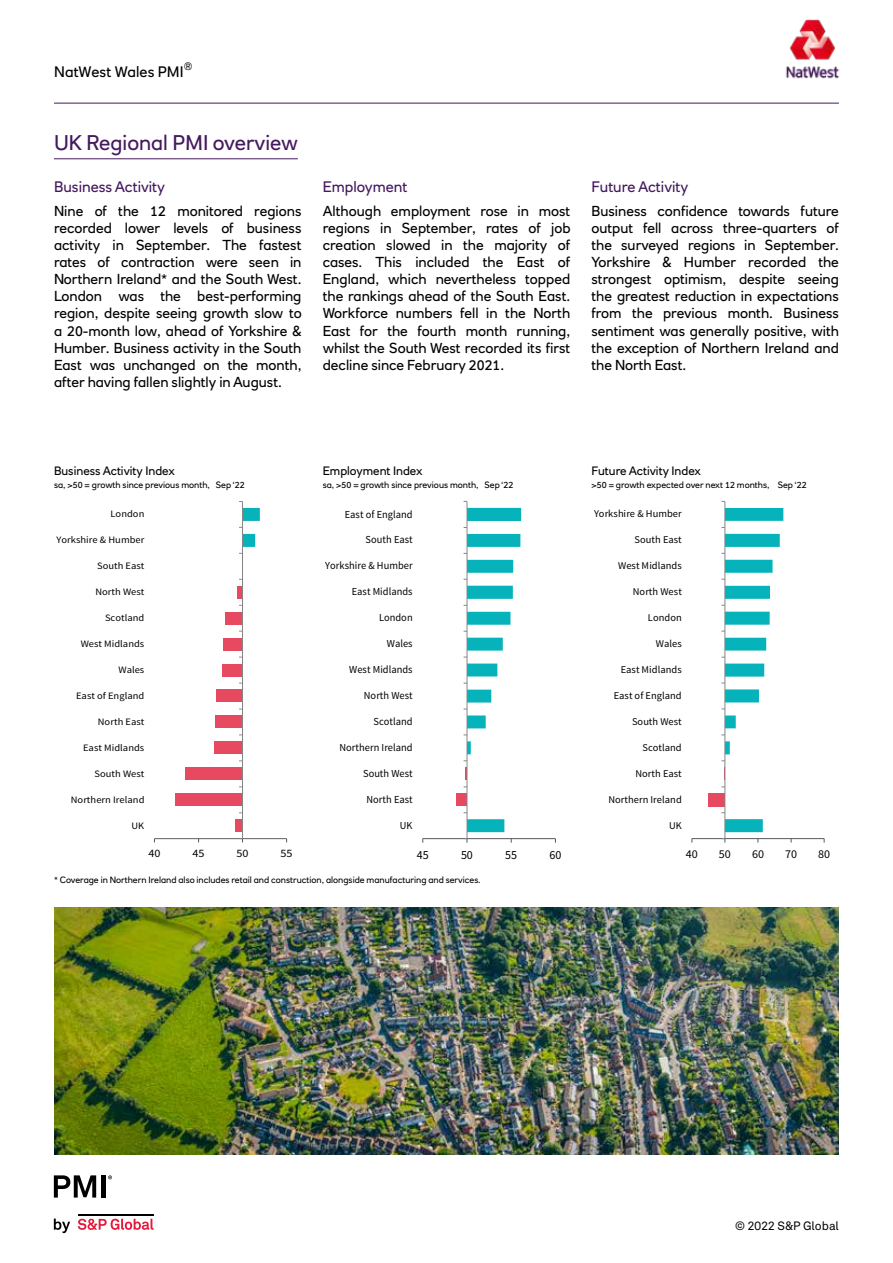
<style>
.page{position:relative;width:893px;height:1263px;background:#fff}
.page>*{position:absolute;margin:0;border:0;box-sizing:border-box;transform-origin:0 0}
.t1{font:21px "RN House Sans";color:#44195e}
.t2{font:15px "RN House Sans";color:#44195e}
.t3{font:15px "RN House Sans";letter-spacing:.005em;color:#000}
.t4{font:14.25px/17.1px "RN House Sans";color:#000;text-align:justify}
.t5{font:12.45px "Source Sans Pro";letter-spacing:-.005em;color:#000}
.t6{font:12px "RN House Sans";color:#000}
.t7{font:12px "Akkurat LL";color:#000}
.t8{font:12px "Source Sans Pro";letter-spacing:-.005em;color:#000}
.t9{font:11.25px "Source Sans Pro";letter-spacing:-.005em;color:#000;scale:1.07 1}
.t10{font:10.65px "Source Sans Pro";letter-spacing:.005em;color:#000}
.t11{font:10.5px "RN House Sans";color:#000}
.t12{font:10.35px "Source Sans Pro";letter-spacing:.005em;color:#000}
.t13{font:9.75px "Source Sans Pro";letter-spacing:.005em;color:#000;scale:1.07 1}
.t14{font:9px "RN House Sans";color:#000}
</style>
<div class="page">
<hr style="left:54px;top:103px;width:785px;height:1px;background:#44195e">
<img style="left:785px;top:19px;width:55px;height:60px">
<svg style="left:54px;top:1218px;width:16px;height:15px"></svg>
<svg style="left:78px;top:1218px;width:75px;height:12px"></svg>
<hr style="left:78px;top:1213px;width:75px;height:2px;background:#000">
<svg style="left:54px;top:1175px;width:42px;height:22px"></svg>
<div style="left:101px;top:1175px;width:5px;height:22px;background:#000"></div>
<svg style="left:108px;top:1175px;width:4px;height:4px"></svg>
<hr style="left:54px;top:159px;width:244px;height:1px;background:#44195e">
<div style="left:235px;top:819px;width:7px;height:13px;background:#e74960"></div>
<div style="left:175px;top:793px;width:67px;height:13px;background:#e74960"></div>
<div style="left:185px;top:767px;width:57px;height:13px;background:#e74960"></div>
<div style="left:214px;top:741px;width:28px;height:13px;background:#e74960"></div>
<div style="left:215px;top:715px;width:27px;height:13px;background:#e74960"></div>
<div style="left:216px;top:689px;width:26px;height:13px;background:#e74960"></div>
<div style="left:222px;top:663px;width:20px;height:13px;background:#e74960"></div>
<div style="left:223px;top:638px;width:19px;height:13px;background:#e74960"></div>
<div style="left:225px;top:612px;width:17px;height:13px;background:#e74960"></div>
<div style="left:237px;top:586px;width:5px;height:13px;background:#e74960"></div>
<hr style="left:154px;top:838px;width:133px;height:1px;background:#58595b">
<hr style="left:242px;top:501px;width:1px;height:338px;background:#868686">
<svg style="left:239px;top:508px;width:21px;height:39px"></svg>
<img style="left:54px;top:908px;width:785px;height:246px">
<div style="left:456px;top:793px;width:11px;height:13px;background:#e74960"></div>
<hr style="left:423px;top:838px;width:132px;height:1px;background:#58595b">
<hr style="left:467px;top:501px;width:1px;height:338px;background:#868686">
<svg style="left:464px;top:838px;width:4px;height:5px"></svg>
<svg style="left:464px;top:508px;width:57px;height:324px"></svg>
<div style="left:708px;top:793px;width:17px;height:13px;background:#e74960"></div>
<hr style="left:692px;top:838px;width:132px;height:1px;background:#58595b">
<hr style="left:724px;top:501px;width:1px;height:338px;background:#868686">
<svg style="left:721px;top:508px;width:62px;height:324px"></svg>
<p class="t11" style="left:184px;top:59px;width:10px">®</p>
<p class="t3" style="left:54px;top:63px;width:131px">NatWest Wales PMI</p>
<h1 class="t1" style="left:54px;top:130px;width:245px">UK Regional PMI overview</h1>
<p class="t2" style="left:54px;top:178px;width:113px">Business Activity</p>
<p class="t4" style="left:54px;top:202px;width:249px">Nine of the 12 monitored regions recorded lower levels of business activity in September. The fastest rates of contraction were seen in Northern Ireland* and the South West.<br>London was the best-performing region, despite seeing growth slow to a 20-month low, ahead of Yorkshire &amp; Humber. Business activity in the South East was unchanged on the month, after having fallen slightly in August.</p>
<p class="t2" style="left:323px;top:178px;width:86px">Employment</p>
<p class="t4" style="left:323px;top:202px;width:249px">Although employment rose in most regions in September, rates of job creation slowed in the majority of cases. This included the East of England, which nevertheless topped the rankings ahead of the South East.<br>Workforce numbers fell in the North East for the fourth month running, whilst the South West recorded its first decline since February 2021.</p>
<p class="t2" style="left:591px;top:178px;width:98px">Future Activity</p>
<p class="t4" style="left:591px;top:202px;width:249px">Business confidence towards future output fell across three-quarters of the surveyed regions in September.<br>Yorkshire &amp; Humber recorded the strongest optimism, despite seeing the greatest reduction in expectations from the previous month. Business sentiment was generally positive, with the exception of Northern Ireland and the North East.</p>
<p class="t6" style="left:54px;top:463px;width:122px">Business Activity Index</p>
<p class="t14" style="left:54px;top:479px;width:192px">sa, &gt;50 = growth since previous month, Sep ‘22</p>
<p class="t6" style="left:323px;top:463px;width:101px">Employment Index</p>
<p class="t14" style="left:323px;top:479px;width:192px">sa, &gt;50 = growth since previous month, Sep ‘22</p>
<p class="t6" style="left:591px;top:463px;width:111px">Future Activity Index</p>
<p class="t14" style="left:591px;top:479px;width:217px">&gt;50 = growth expected over next 12 months, Sep ‘22</p>
<p class="t13" style="left:111px;top:508px;width:33px">London</p>
<p class="t10" style="left:345px;top:507px;width:69px">East of England</p>
<p class="t12" style="left:594px;top:507px;width:89px">Yorkshire &amp; Humber</p>
<p class="t13" style="left:56px;top:534px;width:84px">Yorkshire &amp; Humber</p>
<p class="t10" style="left:366px;top:533px;width:49px">South East</p>
<p class="t12" style="left:634px;top:533px;width:49px">South East</p>
<p class="t13" style="left:97px;top:560px;width:46px">South East</p>
<p class="t10" style="left:325px;top:559px;width:89px">Yorkshire &amp; Humber</p>
<p class="t12" style="left:618px;top:559px;width:65px">West Midlands</p>
<p class="t13" style="left:95px;top:586px;width:47px">North West</p>
<p class="t10" style="left:352px;top:585px;width:62px">East Midlands</p>
<p class="t12" style="left:633px;top:585px;width:50px">North West</p>
<p class="t13" style="left:105px;top:612px;width:38px">Scotland</p>
<p class="t10" style="left:379px;top:611px;width:35px">London</p>
<p class="t12" style="left:648px;top:611px;width:35px">London</p>
<p class="t13" style="left:81px;top:638px;width:61px">West Midlands</p>
<p class="t10" style="left:387px;top:637px;width:27px">Wales</p>
<p class="t12" style="left:656px;top:637px;width:27px">Wales</p>
<p class="t13" style="left:118px;top:664px;width:26px">Wales</p>
<p class="t10" style="left:349px;top:663px;width:65px">West Midlands</p>
<p class="t12" style="left:621px;top:663px;width:63px">East Midlands</p>
<p class="t13" style="left:76px;top:689px;width:65px">East of England</p>
<p class="t10" style="left:364px;top:689px;width:50px">North West</p>
<p class="t12" style="left:614px;top:689px;width:70px">East of England</p>
<p class="t13" style="left:98px;top:715px;width:45px">North East</p>
<p class="t10" style="left:374px;top:715px;width:41px">Scotland</p>
<p class="t12" style="left:632px;top:715px;width:51px">South West</p>
<p class="t13" style="left:83px;top:741px;width:59px">East Midlands</p>
<p class="t10" style="left:340px;top:741px;width:75px">Northern Ireland</p>
<p class="t12" style="left:642px;top:741px;width:41px">Scotland</p>
<p class="t13" style="left:95px;top:767px;width:48px">South West</p>
<p class="t10" style="left:363px;top:767px;width:51px">South West</p>
<p class="t12" style="left:635px;top:767px;width:48px">North East</p>
<p class="t13" style="left:71px;top:793px;width:70px">Northern Ireland</p>
<p class="t10" style="left:366px;top:793px;width:48px">North East</p>
<p class="t12" style="left:608px;top:793px;width:75px">Northern Ireland</p>
<p class="t13" style="left:132px;top:819px;width:13px">UK</p>
<p class="t10" style="left:400px;top:819px;width:14px">UK</p>
<p class="t12" style="left:669px;top:819px;width:14px">UK</p>
<p class="t9" style="left:149px;top:846px;width:13px">40</p>
<p class="t9" style="left:193px;top:846px;width:13px">45</p>
<p class="t9" style="left:237px;top:846px;width:13px">50</p>
<p class="t9" style="left:281px;top:846px;width:13px">55</p>
<p class="t5" style="left:417px;top:847px;width:13px">45</p>
<p class="t5" style="left:461px;top:847px;width:13px">50</p>
<p class="t5" style="left:505px;top:847px;width:13px">55</p>
<p class="t5" style="left:549px;top:847px;width:13px">60</p>
<p class="t8" style="left:686px;top:847px;width:13px">40</p>
<p class="t8" style="left:719px;top:847px;width:13px">50</p>
<p class="t8" style="left:752px;top:847px;width:13px">60</p>
<p class="t8" style="left:785px;top:847px;width:13px">70</p>
<p class="t8" style="left:818px;top:847px;width:13px">80</p>
<p class="t14" style="left:54px;top:875px;width:428px">* Coverage in Northern Ireland also includes retail and construction, alongside manufacturing and services.</p>
<p class="t7" style="left:735px;top:1216px;width:105px">© 2022 S&amp;P Global</p>
</div>
